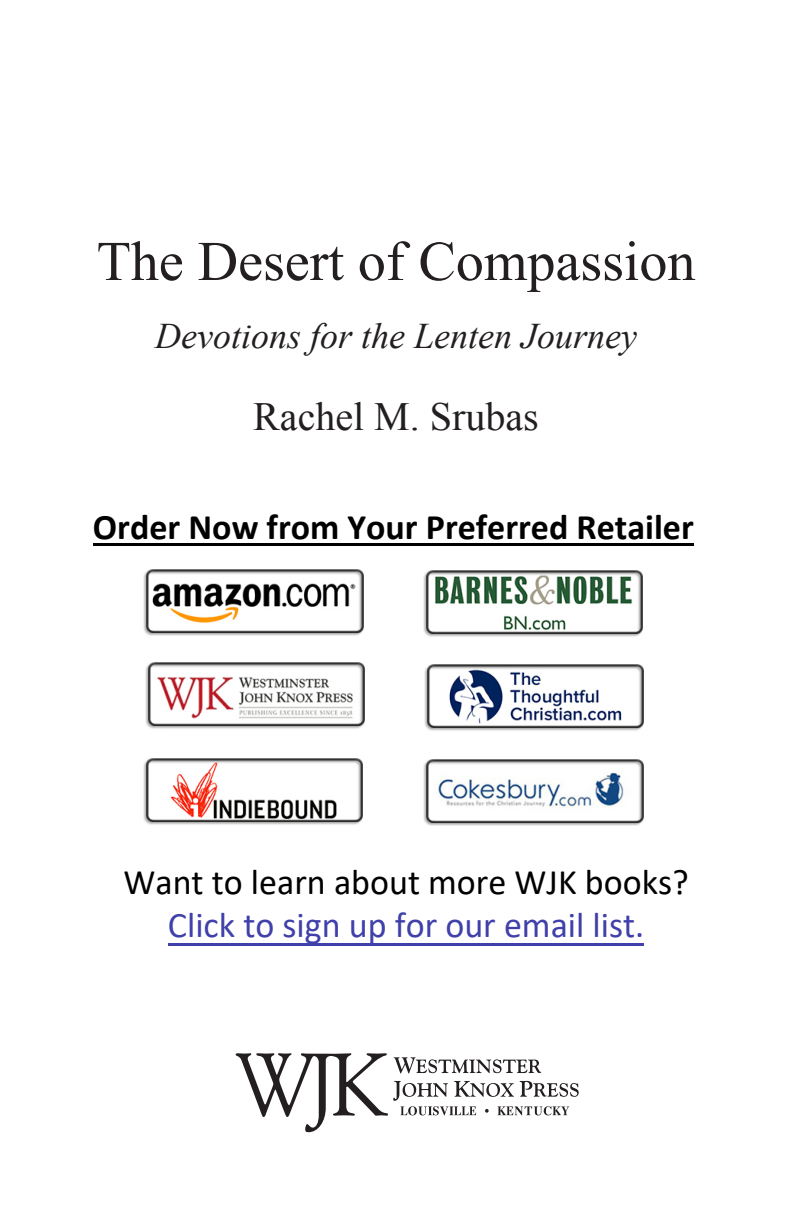
<style>
.page{position:relative;width:792px;height:1224px;background:#fff}
.page>*{position:absolute;margin:0;border:0;box-sizing:border-box;transform-origin:0 0}
.t1{font:56px "Times New Roman";color:#231f20}
.t2{font:40px "Times New Roman";color:#231f20}
.t3{font:700 36px "Calibri";color:#000}
.t4{font:36px "Calibri";color:#000}
.t5{font:36px "Calibri";color:#4040aa}
.t6{font:italic 36px "Times New Roman";color:#231f20}
.s1{font-style:inherit}
</style>
<div class="page">
<svg style="left:236px;top:1053px;width:343px;height:79px"></svg>
<img style="left:143px;top:569px;width:221px;height:67px">
<img style="left:423px;top:570px;width:220px;height:67px">
<img style="left:423px;top:759px;width:221px;height:67px">
<img style="left:143px;top:758px;width:220px;height:67px">
<img style="left:424px;top:664px;width:220px;height:67px">
<img style="left:145px;top:662px;width:220px;height:67px">
<hr style="left:93px;top:544px;width:600px;height:2px;background:#000">
<hr style="left:168px;top:943px;width:476px;height:3px;background:#4040aa">
<h1 class="t1" style="left:97px;top:224px;width:600px">The Desert of Compassion</h1>
<p class="t6" style="left:155px;top:311px;width:483px">Devotions for the Lenten Journey</p>
<p class="t2" style="left:253px;top:390px;width:287px">Rachel M. Srubas</p>
<p class="t3" style="left:93px;top:504px;width:602px"><span class="s1">O</span>rder Now from Your Preferred Retailer</p>
<p class="t4" style="left:123px;top:857px;width:567px">Want to learn about more WJK books?</p>
<p class="t5" style="left:168px;top:900px;width:478px">Click to sign up for our email list.</p>
</div>
